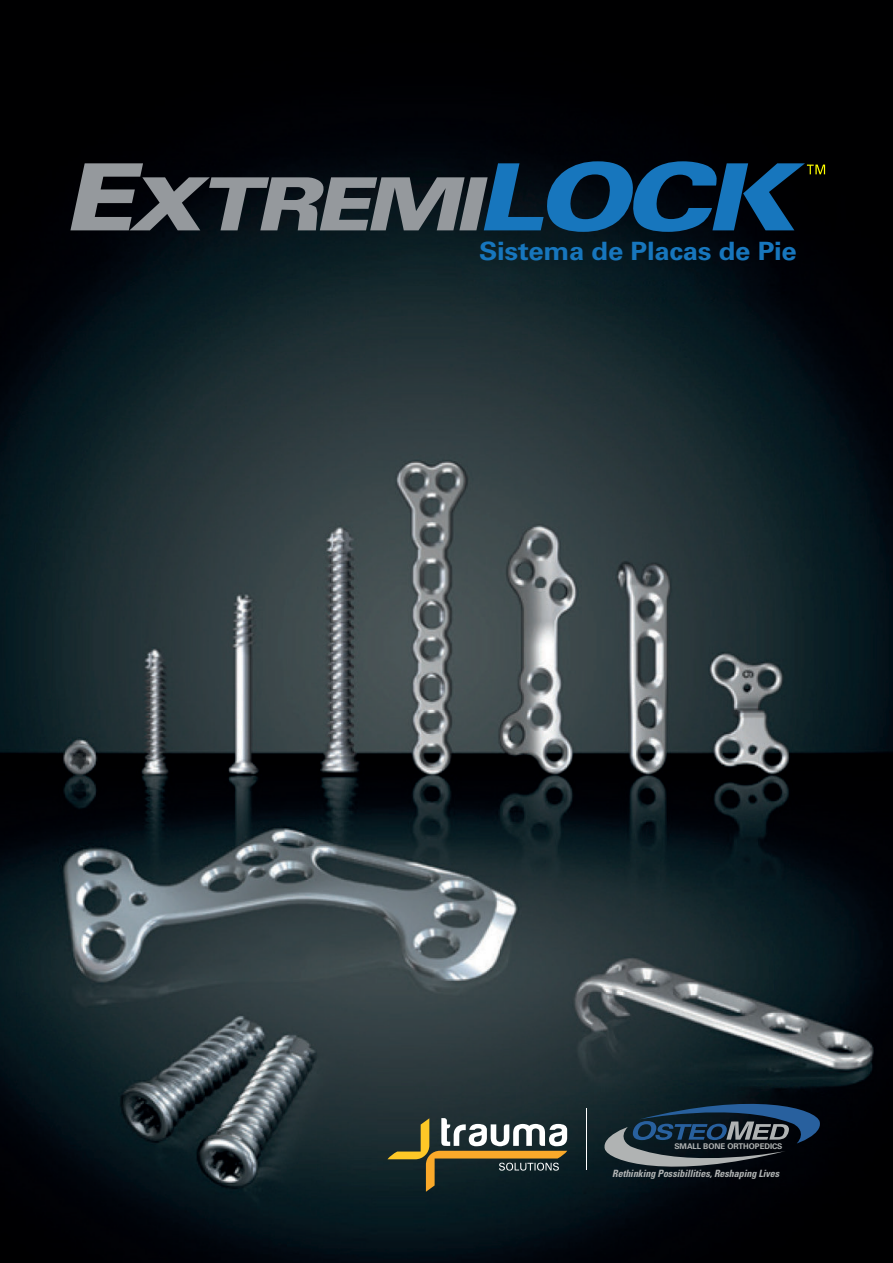
<style>
.page{position:relative;width:893px;height:1263px;background:#fff}
.page>*{position:absolute;margin:0;border:0;box-sizing:border-box;transform-origin:0 0}
.t1{font:italic 900 105.75px "Universal";color:#1776bd}
.t2{font:italic 900 83.7px "Universal";color:#95999d}
.t3{font:700 25.2px "Univers LT Std";letter-spacing:-.01em;color:#1776bd;scale:1.09 1}
.t4{font:italic 700 condensed 10.05px "Univers LT Std";letter-spacing:-.01em;color:#b0b3b3}
.t5{font:700 7.8px "Univers LT Std";letter-spacing:-.01em;color:#b0b3b3}
.s1{font-size:105.75px}
</style>
<div class="page">
<img style="left:0;top:0;width:893px;height:1263px">
<svg style="left:602px;top:1090px;width:221px;height:90px;background:#1d2c38"></svg>
<svg style="left:387px;top:1118px;width:180px;height:74px;background:#4e5244"></svg>
<hr style="left:586px;top:1109px;width:1px;height:61px;background:#fff">
<svg style="left:807px;top:165px;width:18px;height:9px"></svg>
<h1 class="t1" style="left:480px;top:132px;width:334px">LOCK</h1>
<h2 class="t2" style="left:66px;top:153px;width:430px"><span class="s1">E</span>XTREMI</h2>
<h3 class="t3" style="left:479px;top:242px;width:293px">Sistema de Placas de Pie</h3>
<p class="t5" style="left:674px;top:1143px;width:110px">SMALL BONE ORTHOPEDICS</p>
<p class="t4" style="left:612px;top:1170px;width:168px">Rethinking Possibillities, Reshaping Lives</p>
</div>
